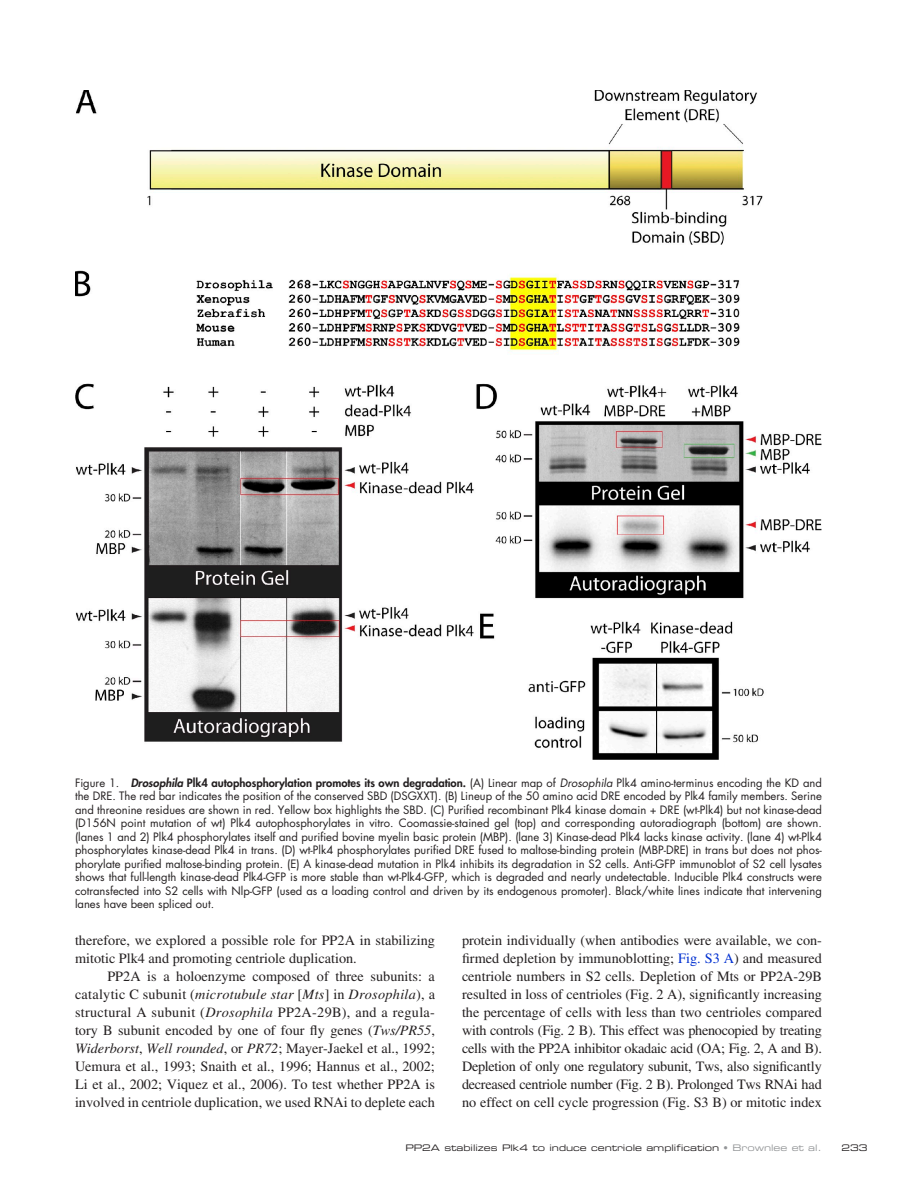
<style>
.page{position:relative;width:918px;height:1188px;background:#fff}
.page>*{position:absolute;margin:0;border:0;box-sizing:border-box;transform-origin:0 0}
.t1{font:14.25px/18px "Times LT Std";color:#231f20;text-align:justify}
.t2{font:11.25px/13.5px "Futura Std";color:#231f20;text-align:justify}
.t3{font:9px "Eurostile LT Std Ex 2";color:#231f20}
.s1{font-weight:800;font-style:italic}
.s2{font-weight:800}
.s3{font-style:italic}
.s4{color:#0030d1}
.s5{color:#949698}
</style>
<div class="page">
<img style="left:75px;top:90px;width:747px;height:670px">
<p class="t2" style="left:75px;top:776px;width:749px">Figure 1. <span class="s1">Drosophila</span> <span class="s2">Plk4 autophosphorylation promotes its own degradation.</span> (A) Linear map of <span class="s3">Drosophila</span> Plk4 amino-terminus encoding the KD and the DRE. The red bar indicates the position of the conserved SBD (DSGXXT). (B) Lineup of the 50 amino acid DRE encoded by Plk4 family members. Serine and threonine residues are shown in red. Yellow box highlights the SBD. (C) Purified recombinant Plk4 kinase domain + DRE (wt-Plk4) but not kinase-dead (D156N point mutation of wt) Plk4 autophosphorylates in vitro. Coomassie-stained gel (top) and corresponding autoradiograph (bottom) are shown. (lanes 1 and 2) Plk4 phosphorylates itself and purified bovine myelin basic protein (MBP). (lane 3) Kinase-dead Plk4 lacks kinase activity. (lane 4) wt-Plk4 phosphorylates kinase-dead Plk4 in trans. (D) wt-Plk4 phosphorylates purified DRE fused to maltose-binding protein (MBP-DRE) in trans but does not phos&shy;phorylate purified maltose-binding protein. (E) A kinase-dead mutation in Plk4 inhibits its degradation in S2 cells. Anti-GFP immunoblot of S2 cell lysates shows that full-length kinase-dead Plk4-GFP is more stable than wt-Plk4-GFP, which is degraded and nearly undetectable. Inducible Plk4 constructs were cotransfected into S2 cells with Nlp-GFP (used as a loading control and driven by its endogenous promoter). Black/white lines indicate that intervening lanes have been spliced out.</p>
<p class="t1" style="left:75px;top:931px;width:361px">therefore, we explored a possible role for PP2A in stabilizing mitotic Plk4 and promoting centriole duplication.</p>
<p class="t1" style="left:75px;top:967px;width:362px;text-indent:32px">PP2A is a holoenzyme composed of three subunits: a catalytic C subunit (<span class="s3">microtubule star</span> [<span class="s3">Mts</span>] in <span class="s3">Drosophila</span>), a structural A subunit (<span class="s3">Drosophila</span> PP2A-29B), and a regula&shy;tory B subunit encoded by one of four fly genes (<span class="s3">Tws/PR55</span>, <span class="s3">Widerborst</span>, <span class="s3">Well rounded</span>, or <span class="s3">PR72</span>; Mayer-Jaekel et al., 1992; Uemura et al., 1993; Snaith et al., 1996; Hannus et al., 2002; Li et al., 2002; Viquez et al., 2006). To test whether PP2A is involved in centriole duplication, we used RNAi to deplete each</p>
<p class="t1" style="left:462px;top:931px;width:362px">protein individually (when antibodies were available, we con&shy;firmed depletion by immunoblotting; <span class="s4">Fig. S3 A</span>) and measured centriole numbers in S2 cells. Depletion of Mts or PP2A-29B resulted in loss of centrioles (Fig. 2 A), significantly increasing the percentage of cells with less than two centrioles compared with controls (Fig. 2 B). This effect was phenocopied by treating cells with the PP2A inhibitor okadaic acid (OA; Fig. 2, A and B).<br>Depletion of only one regulatory subunit, Tws, also significantly decreased centriole number (Fig. 2 B). Prolonged Tws RNAi had no effect on cell cycle progression (Fig. S3 B) or mitotic index</p>
<p class="t3" style="left:405px;top:1142px;width:418px">PP2A stabilizes Plk4 to induce centriole amplification <span class="s5">• Brownlee et al.</span></p>
<p class="t3" style="left:842px;top:1142px;width:28px">233</p>
</div>
